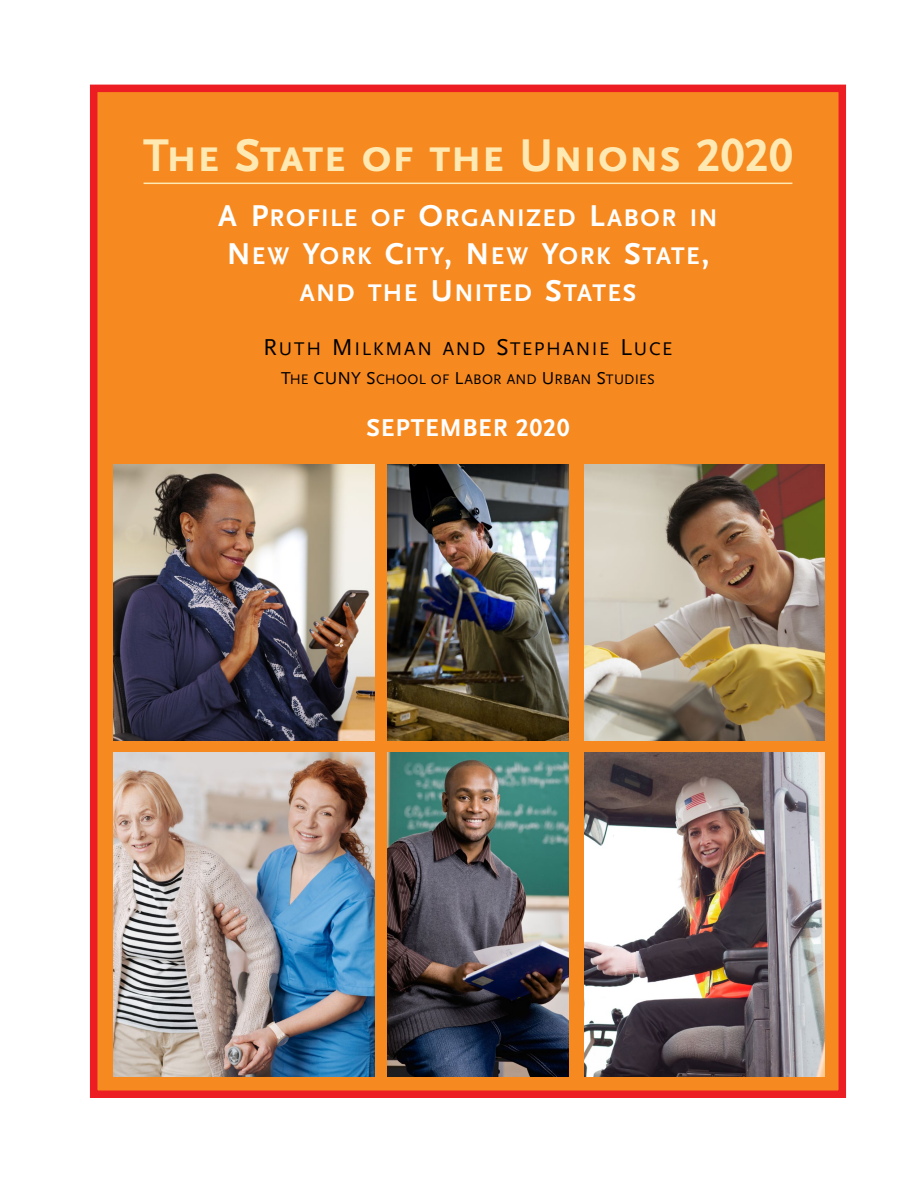
<style>
.page{position:relative;width:918px;height:1188px;background:#fff}
.page>*{position:absolute;margin:0;border:0;box-sizing:border-box;transform-origin:0 0}
.t1{font:48px "Scala Sans Bold SC";letter-spacing:-.015em;color:#ffe9b3}
.t2{font:25.5px "Scala Sans Bold LF";letter-spacing:.03em;color:#fff}
.t3{font:25.2px/37.5px "Scala Sans Bold LF SC800";letter-spacing:.055em;color:#fff;text-align:center}
.t4{font:19.2px "Scala Sans Regular SC800";letter-spacing:.09em;color:#000}
.t5{font:18px "Scala Sans Regular SC800";color:#000}
.t6{font:14.4px "Scala Sans Regular SC800";letter-spacing:.015em;color:#000}
.s1{font-size:31.5px}
.s2{font-size:24px}
.s3{font-size:14.4px}
.s4{font-size:18px}
</style>
<div class="page">
<div style="left:90px;top:85px;width:756px;height:1013px;background:#f6891f;border:8px solid #ed1d24"></div>
<hr style="left:144px;top:183px;width:648px;height:1px;background:#ffe9b3">
<img style="left:113px;top:465px;width:261px;height:275px">
<img style="left:585px;top:465px;width:239px;height:275px">
<img style="left:585px;top:753px;width:239px;height:323px">
<img style="left:113px;top:753px;width:261px;height:323px">
<img style="left:387px;top:465px;width:182px;height:275px">
<img style="left:387px;top:753px;width:182px;height:323px">
<h1 class="t1" style="left:143px;top:128px;width:651px">The State of the Unions 2020</h1>
<p class="t3" style="left:218px;top:200px;width:501px"><span class="s1">A P</span>ROFILE OF <span class="s1">O</span>RGANIZED <span class="s1">L</span>ABOR IN<br><span class="s1">N</span> EW <span class="s1">Y</span>ORK <span class="s1">C</span>ITY<span class="s1">, N</span> EW <span class="s1">Y</span>ORK <span class="s1">S</span>TATE<span class="s1">,<br></span>AND THE <span class="s1">U</span>NITED <span class="s1">S</span>TATES</p>
<p class="t4" style="left:263px;top:338px;width:411px"><span class="s2">R</span>UTH <span class="s2">M</span>ILKMAN AND <span class="s2">S</span>TEPHANIE <span class="s2">L</span>UCE</p>
<p class="t5" style="left:281px;top:368px;width:46px">T<span class="s3">HE</span> CUN</p>
<p class="t6" style="left:351px;top:371px;width:304px"><span class="s4">Y S</span>CHOOL OF <span class="s4">L</span>ABOR AND <span class="s4">U</span> RBAN <span class="s4">S</span>TUDIES</p>
<p class="t2" style="left:367px;top:414px;width:204px">SEPTEMBER 2020</p>
</div>
